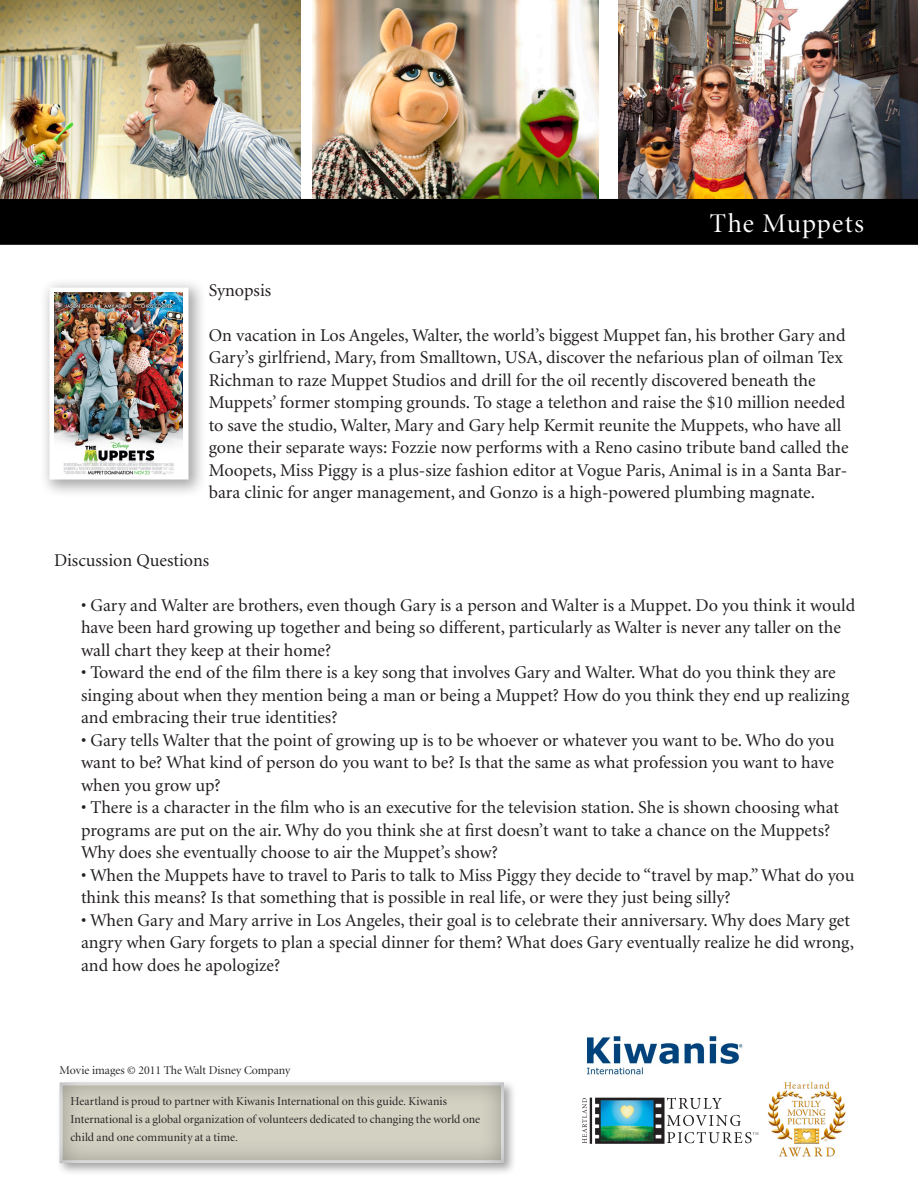
<style>
.page{position:relative;width:918px;height:1188px;background:#fff}
.page>*{position:absolute;margin:0;border:0;box-sizing:border-box;transform-origin:0 0}
.t1{font:27px "Minion Display";letter-spacing:.04em;color:#fff}
.t2{font:27px "Myriad Pro";letter-spacing:.04em;color:#fff}
.Bold_Copy{font:18px/22.5px "Minion";color:#231f20}
.Basic_Copy{font:12px/18px "Minion Display";color:#231f20}
</style>
<div class="page">
<div style="left:40px;top:278px;width:167px;height:220px;background:#231f20;opacity:.4"></div>
<img style="left:47px;top:285px;width:144px;height:197px">
<img style="left:312px;top:0;width:286px;height:199px">
<img style="left:619px;top:0;width:299px;height:199px">
<img style="left:0;top:0;width:300px;height:199px">
<div style="left:1px;top:200px;width:917px;height:44px;background:#000"></div>
<div style="left:0;top:199px;width:918px;height:46px;border:2px solid #000"></div>
<img style="left:597px;top:1097px;width:68px;height:47px">
<svg style="left:667px;top:1098px;width:55px;height:11px"></svg>
<svg style="left:667px;top:1115px;width:74px;height:11px"></svg>
<svg style="left:667px;top:1132px;width:92px;height:11px"></svg>
<img style="left:767px;top:1081px;width:79px;height:76px">
<svg style="left:582px;top:1097px;width:15px;height:47px"></svg>
<div style="left:56px;top:1079px;width:461px;height:97px;background:#231f20;opacity:.4"></div>
<div style="left:59px;top:1081px;width:445px;height:82px;background:#231f20;opacity:.4"></div>
<img style="left:587px;top:1036px;width:156px;height:39px">
<p class="t1" style="left:710px;top:211px;width:156px">The Muppets</p>
<p class="t2" style="left:710px;top:207px;width:155px">A BUG’S LIFE</p>
<p class="Bold_Copy" style="left:209px;top:279px;width:64px">Synopsis</p>
<p class="Bold_Copy" style="left:209px;top:324px;width:641px">On vacation in Los Angeles, Walter, the world’s biggest Muppet fan, his brother Gary and Gary’s girlfriend, Mary, from Smalltown, USA, discover the nefarious plan of oilman Tex Richman to raze Muppet Studios and drill for the oil recently discovered beneath the Muppets’ former stomping grounds. To stage a telethon and raise the $10 million needed to save the studio, Walter, Mary and Gary help Kermit reunite the Muppets, who have all gone their separate ways: Fozzie now performs with a Reno casino tribute band called the Moopets, Miss Piggy is a plus-size fashion editor at Vogue Paris, Animal is in a Santa Bar&shy;bara clinic for anger management, and Gonzo is a high-powered plumbing magnate.</p>
<p class="Bold_Copy" style="left:54px;top:549px;width:157px">Discussion Questions</p>
<p class="Bold_Copy" style="left:81px;top:594px;width:776px">• Gary and Walter are brothers, even though Gary is a person and Walter is a Muppet. Do you think it would have been hard growing up together and being so different, particularly as Walter is never any taller on the wall chart they keep at their home?</p>
<p class="Bold_Copy" style="left:81px;top:662px;width:770px">• Toward the end of the film there is a key song that involves Gary and Walter. What do you think they are singing about when they mention being a man or being a Muppet? How do you think they end up realizing and embracing their true identities?</p>
<p class="Bold_Copy" style="left:81px;top:729px;width:755px;text-align:justify">• Gary tells Walter that the point of growing up is to be whoever or whatever you want to be. Who do you want to be? What kind of person do you want to be? Is that the same as what profession you want to have when you grow up?</p>
<p class="Bold_Copy" style="left:81px;top:797px;width:760px">• There is a character in the film who is an executive for the television station. She is shown choosing what programs are put on the air. Why do you think she at first doesn’t want to take a chance on the Muppets?<br>Why does she eventually choose to air the Muppet’s show?</p>
<p class="Bold_Copy" style="left:81px;top:864px;width:775px">• When the Muppets have to travel to Paris to talk to Miss Piggy they decide to “travel by map.” What do you think this means? Is that something that is possible in real life, or were they just being silly?</p>
<p class="Bold_Copy" style="left:81px;top:909px;width:775px">• When Gary and Mary arrive in Los Angeles, their goal is to celebrate their anniversary. Why does Mary get angry when Gary forgets to plan a special dinner for them? What does Gary eventually realize he did wrong, and how does he apologize?</p>
<p class="Basic_Copy" style="left:60px;top:1062px;width:232px">Movie images © 2011 The Walt Disney Company</p>
<p class="Basic_Copy" style="left:70px;top:1092px;width:411px">Heartland is proud to partner with Kiwanis International on this guide. Kiwanis<br>International is a global organization of volunteers dedicated to changing the world one child and one community at a time.</p>
</div>
